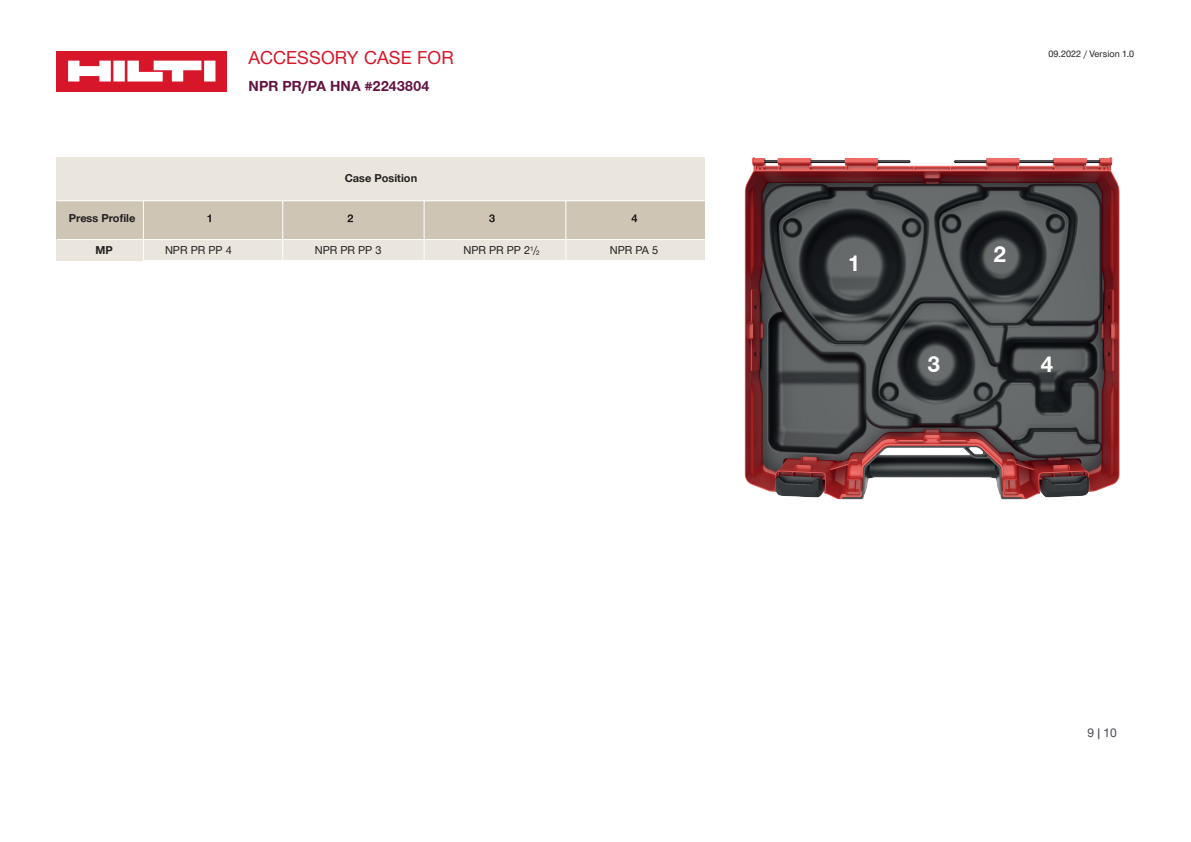
<style>
.page{position:relative;width:1191px;height:842px;background:#fff}
.page>*{position:absolute;margin:0;border:0;box-sizing:border-box;transform-origin:0 0}
.t1{font:700 22px "Hilti";color:#fff}
.t2{font:18px "Hilti";letter-spacing:.005em;color:#d71729}
.t3{font:700 14px "Hilti";letter-spacing:.01em;color:#621340}
.t4{font:12px "Hilti";color:#4b4950}
.t5{font:11px "Hilti";color:#231f20}
.t6{font:700 11px "Hilti";color:#231f20}
.t7{font:9px "Hilti";letter-spacing:.01em;color:#231f20}
.s1{font-size:10px}
.s2{font-size:6.4px}
</style>
<div class="page">
<div style="left:57px;top:51px;width:170px;height:40px;background:#d71729"></div>
<svg style="left:68px;top:61px;width:147px;height:21px"></svg>
<img style="left:744px;top:157px;width:376px;height:343px">
<div style="left:57px;top:201px;width:648px;height:59px;background:#cec5b4"></div>
<div style="left:57px;top:240px;width:648px;height:20px;background:#ebe6dd"></div>
<div style="left:57px;top:157px;width:648px;height:44px;background:#ebe6dd"></div>
<hr style="left:57px;top:239px;width:648px;height:1px;background:#fff">
<hr style="left:57px;top:200px;width:648px;height:1px;background:#fff">
<hr style="left:282px;top:201px;width:1px;height:59px;background:#fff">
<hr style="left:423px;top:201px;width:1px;height:59px;background:#fff">
<hr style="left:565px;top:201px;width:1px;height:59px;background:#fff">
<hr style="left:143px;top:201px;width:1px;height:59px;background:#fff">
<svg style="left:207px;top:214px;width:4px;height:8px"></svg>
<svg style="left:347px;top:214px;width:6px;height:8px"></svg>
<svg style="left:489px;top:214px;width:6px;height:8px"></svg>
<svg style="left:631px;top:214px;width:6px;height:8px"></svg>
<h2 class="t2" style="left:249px;top:47px;width:207px">ACCESSORY CASE FOR</h2>
<p class="t3" style="left:249px;top:78px;width:182px">NPR PR/PA HNA #2243804</p>
<p class="t6" style="left:69px;top:212px;width:68px">Press Profile</p>
<p class="t6" style="left:96px;top:244px;width:19px">MP</p>
<p class="t6" style="left:345px;top:172px;width:74px">Case Position</p>
<p class="t5" style="left:165px;top:244px;width:68px">NPR PR PP 4</p>
<p class="t5" style="left:315px;top:244px;width:68px">NPR PR PP 3</p>
<p class="t5" style="left:463px;top:244px;width:78px">NPR PR PP 2<sup>1</sup><span class="s1">/</span><span class="s2">2</span></p>
<p class="t5" style="left:610px;top:244px;width:50px">NPR PA 5</p>
<p class="t7" style="left:1048px;top:49px;width:87px">09.2022 / Version 1.0</p>
<h1 class="t1" style="left:847px;top:251px;width:14px">1</h1>
<h1 class="t1" style="left:994px;top:242px;width:14px">2</h1>
<h1 class="t1" style="left:928px;top:351px;width:14px">3</h1>
<h1 class="t1" style="left:1040px;top:351px;width:14px">4</h1>
<p class="t4" style="left:1087px;top:726px;width:31px">9 | 10</p>
</div>
